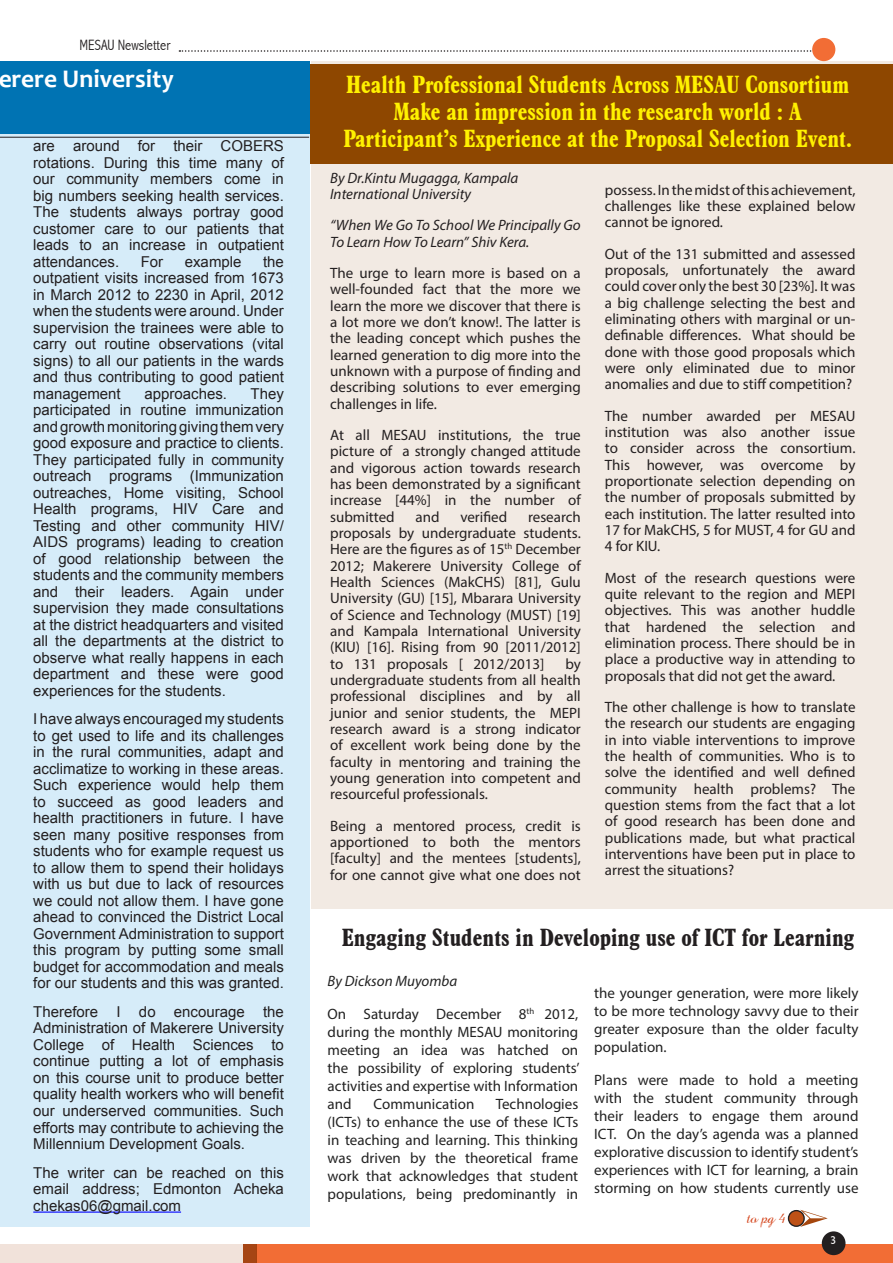
<style>
.page{position:relative;width:893px;height:1263px;background:#fff}
.page>*{position:absolute;margin:0;border:0;box-sizing:border-box;transform-origin:0 0}
.t1{font:700 25.5px "Candara";color:#fff}
.t2{font:700 condensed 24px/27px "Aldine 721 BT";color:#fff101;text-align:center}
.t3{font:700 condensed 24px "Aldine 721 BT";color:#231f20}
.t4{font:16.5px "Amaze Normal";color:#d4451c}
.t5{font:15px/16.4px "Myriad Pro";color:#231f20;text-align:justify}
.t6{font:15px/16.5px "Arial";color:#231f20;text-align:justify}
.t7{font:15px/18px "Myriad Pro";color:#222;text-align:justify}
.t8{font:italic 15px/16.4px "Myriad Pro";color:#231f20}
.t9{font:italic 15px "Myriad Pro";color:#222}
.t10{font:300 condensed 15px "Abadi";color:#231f20}
.t11{font:condensed 12px "Abadi";color:#fff}
</style>
<div class="page">
<div style="left:256px;top:1244px;width:637px;height:19px;background:#f26d35"></div>
<div style="left:0;top:1244px;width:244px;height:19px;background:#f1e2da"></div>
<div style="left:243px;top:1244px;width:13px;height:19px;background:#a64514"></div>
<div style="left:822px;top:1231px;width:23px;height:24px;background:#231f20;border-radius:50%"></div>
<svg style="left:179px;top:50px;width:633px;height:2px"></svg>
<div style="left:812px;top:38px;width:23px;height:23px;background:#f26d35;border-radius:50%"></div>
<div style="left:311px;top:61px;width:582px;height:848px;background:#f2eae3"></div>
<div style="left:310px;top:65px;width:583px;height:99px;background:#8e4700"></div>
<div style="left:0;top:61px;width:310px;height:1166px;background:#d6ecf9"></div>
<svg style="left:787px;top:1209px;width:41px;height:18px"></svg>
<div style="left:0;top:61px;width:310px;height:73px;background:#0073b3"></div>
<hr style="left:0;top:137px;width:309px;height:1px;background:#231f20">
<hr style="left:33px;top:1211px;width:148px;height:1px;background:#00f">
<p class="t10" style="left:80px;top:37px;width:93px">MESAU Newsletter</p>
<h1 class="t1" style="left:-2px;top:63px;width:177px">erere University</h1>
<p class="t6" style="left:33px;top:138px;width:252px">are around for their COBERS rotations. During this time many of our community members come in big numbers seeking health services.<br>The students always portray good customer care to our patients that leads to an increase in outpatient attendances.</p>
<p class="t6" style="left:33px;top:253px;width:252px;text-indent:230px">the outpatient visits increased from 1673 in March 2012 to 2230 in April, 2012 when the students were around. Under supervision the trainees were able to carry out routine observations (vital signs) to all our patients in the wards and thus contributing to good patient management</p>
<p class="t6" style="left:141px;top:253px;width:24px">For</p>
<p class="t6" style="left:185px;top:253px;width:58px">example</p>
<p class="t6" style="left:33px;top:385px;width:252px;text-indent:217px">They participated in routine immunization and growth monitoring giving them very good exposure and practice to clients.<br>They participated fully in community outreach programs (Immunization outreaches, Home visiting, School Health programs, HIV Care and Testing and other community HIV/ AIDS programs) leading to creation of good relationship between the students and the community members and their leaders. Again under supervision they made consultations at the district headquarters and visited all the departments at the district to observe what really happens in each department and these were good experiences for the students.</p>
<p class="t6" style="left:33px;top:711px;width:252px">I have always encouraged my students to get used to life and its challenges in the rural communities, adapt and acclimatize to working in these areas.<br>Such experience would help them to succeed as good leaders and health practitioners in future. I have seen many positive responses from students who for example request us to allow them to spend their holidays with us but due to lack of resources we could not allow them. I have gone ahead to convinced the District Local Government Administration to support this program by putting some small budget for accommodation and meals for our students and this was granted.</p>
<p class="t6" style="left:33px;top:1003px;width:252px">Therefore I do encourage the Administration of Makerere University College of Health Sciences to continue putting a lot of emphasis on this course unit to produce better quality health workers who will benefit our underserved communities. Such efforts may contribute to achieving the Millennium Development Goals.</p>
<p class="t6" style="left:33px;top:1164px;width:252px">The writer can be reached on this email address; Edmonton Acheka chekas06@gmail.com</p>
<p class="t6" style="left:145px;top:385px;width:84px">approaches.</p>
<p class="t2" style="left:344px;top:70px;width:510px">Health Professional Students Across MESAU Consortium<br>Make an impression in the research world : A<br>Participant’s Experience at the Proposal Selection Event.</p>
<p class="t8" style="left:330px;top:169px;width:190px">By Dr.Kintu Mugagga, Kampala<br>International University</p>
<p class="t8" style="left:330px;top:217px;width:252px">“When We Go To School We Principally Go<br>To Learn How To Learn” Shiv Kera.</p>
<p class="t5" style="left:330px;top:265px;width:252px">The urge to learn more is based on a well-founded fact that the more we learn the more we discover that there is a lot more we don’t know!. The latter is the leading concept which pushes the learned generation to dig more into the unknown with a purpose of finding and describing solutions to ever emerging challenges in life.</p>
<p class="t5" style="left:330px;top:427px;width:252px">At all MESAU institutions, the true picture of a strongly changed attitude and vigorous action towards research has been demonstrated by a significant increase [44%] in the number of submitted</p>
<p class="t5" style="left:416px;top:508px;width:26px">and</p>
<p class="t5" style="left:460px;top:508px;width:48px">verified</p>
<p class="t5" style="left:330px;top:508px;width:252px;text-indent:198px">research proposals by undergraduate students.<br>Here are the figures as of 15<sup>th</sup> December 2012; Makerere University College of Health Sciences (MakCHS) [81], Gulu University (GU) [15], Mbarara University of Science and Technology (MUST) [19] and Kampala International University (KIU) [16]. Rising from 90 [2011/2012] to 131 proposals [ 2012/2013]</p>
<p class="t5" style="left:330px;top:655px;width:252px;text-indent:235px">by undergraduate students from all health professional disciplines and by all junior and senior students, the MEPI research award is a strong indicator of excellent work being done by the faculty in mentoring and training the young generation into competent and resourceful professionals.</p>
<p class="t5" style="left:330px;top:817px;width:252px">Being a mentored process, credit is apportioned to both the mentors [faculty] and the mentees [students], for one cannot give what one does not</p>
<p class="t5" style="left:605px;top:181px;width:252px">possess. In the midst of this achievement, challenges like these explained below cannot be ignored.</p>
<p class="t5" style="left:605px;top:245px;width:252px">Out of the 131 submitted and assessed proposals, unfortunately the award could cover only the best 30 [23%]. It was a big challenge selecting the best and eliminating others with marginal or un&shy;definable differences. What should be done with those good proposals which were only eliminated due to minor anomalies and due to stiff competition?</p>
<p class="t5" style="left:605px;top:407px;width:252px">The number awarded per MESAU institution was also another issue to consider across the consortium.<br>This however, was overcome by proportionate selection depending on the number of proposals submitted by each institution. The latter resulted into 17 for MakCHS, 5 for MUST, 4 for GU and 4 for KIU.</p>
<p class="t5" style="left:605px;top:569px;width:252px">Most of the research questions were quite relevant to the region and MEPI objectives. This was another huddle that hardened the selection and elimination process. There should be in place a productive way in attending to proposals that did not get the award.</p>
<p class="t5" style="left:605px;top:699px;width:252px">The other challenge is how to translate the research our students are engaging in into viable interventions to improve the health of communities. Who is to solve the identified and well defined community health problems? The question stems from the fact that a lot of good research has been done and publications made, but what practical interventions have been put in place to arrest the situations?</p>
<p class="t3" style="left:342px;top:922px;width:514px">Engaging Students in Developing use of ICT for Learning</p>
<p class="t9" style="left:328px;top:972px;width:131px">By Dickson Muyomba</p>
<p class="t7" style="left:328px;top:1005px;width:253px">On Saturday December 8<sup>th</sup> 2012, during the monthly MESAU monitoring meeting an idea was hatched on the possibility of exploring students’ activities and expertise with Information and</p>
<p class="t7" style="left:328px;top:1095px;width:252px;text-indent:168px">Technologies (ICTs) to enhance the use of these ICTs in teaching and learning. This thinking was driven by the theoretical frame work that acknowledges that student populations, being predominantly in</p>
<p class="t7" style="left:374px;top:1095px;width:102px">Communication</p>
<p class="t7" style="left:594px;top:984px;width:266px">the younger generation, were more likely to be more technology savvy due to their greater exposure than the older faculty population.</p>
<p class="t7" style="left:594px;top:1071px;width:266px">Plans were made to hold a meeting with the student community through their leaders to engage them around ICT. On the day’s agenda was a planned explorative discussion to identify student’s experiences with ICT for learning, a brain storming on how students currently use</p>
<p class="t4" style="left:747px;top:1207px;width:41px">to pg 4</p>
<p class="t11" style="left:830px;top:1233px;width:7px">3</p>
</div>
